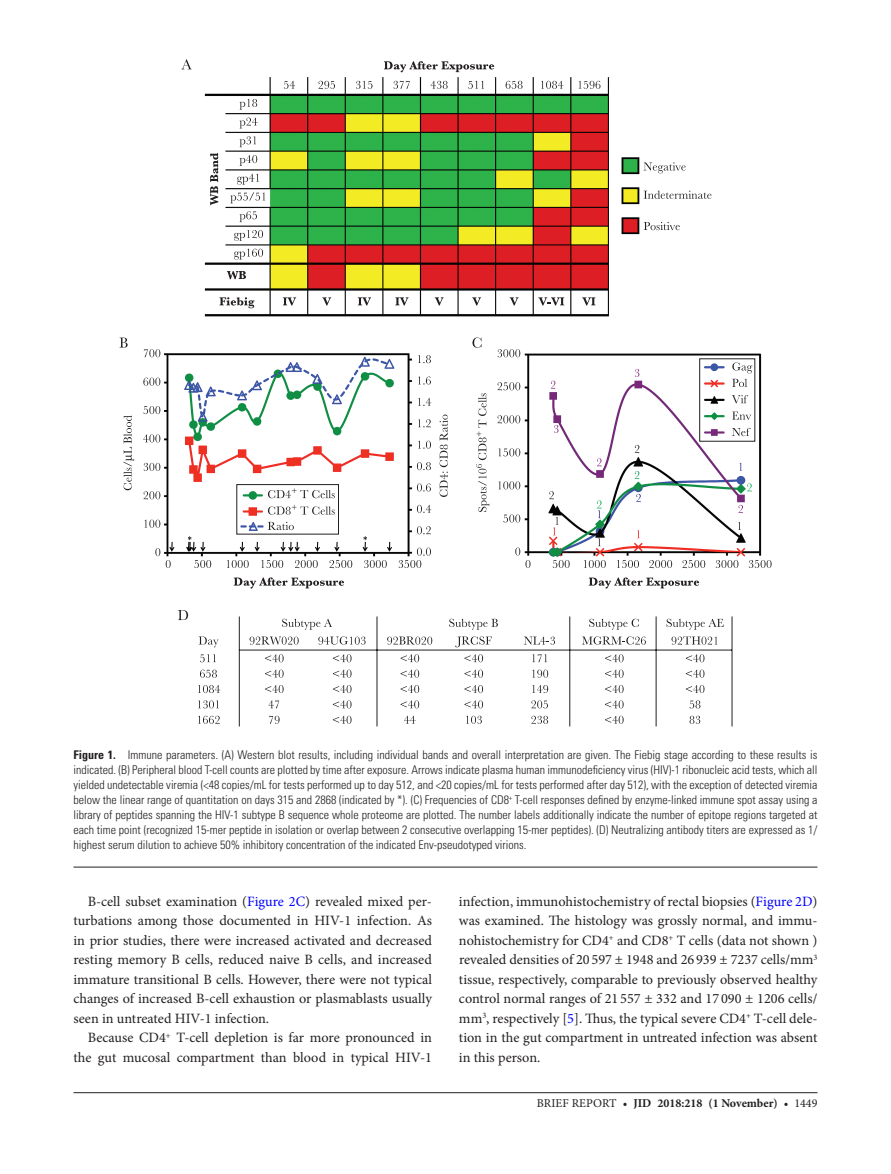
<style>
.page{position:relative;width:891px;height:1174px;background:#fff}
.page>*{position:absolute;margin:0;border:0;box-sizing:border-box;transform-origin:0 0}
.t1{font:14.25px/19.5px "Minion Pro";color:#231f20;text-align:justify}
.t2{font:300 condensed 12px/15px "Univers LT Std";color:#231f20;text-align:justify}
.t3{font:700 12px "Minion Pro";color:#231f20}
.s1{font-weight:700}
.s2{color:#00f}
.s3{font-weight:400}
</style>
<div class="page">
<hr style="left:74px;top:1092px;width:744px;height:1px;background:#231f20">
<hr style="left:74px;top:867px;width:744px;height:1px;background:#231f20">
<img style="left:164px;top:77px;width:597px;height:480px">
<svg style="left:240px;top:99px;width:17px;height:11px"></svg>
<svg style="left:240px;top:118px;width:17px;height:10px"></svg>
<svg style="left:240px;top:136px;width:16px;height:11px"></svg>
<svg style="left:240px;top:155px;width:17px;height:11px"></svg>
<svg style="left:237px;top:174px;width:22px;height:11px"></svg>
<svg style="left:230px;top:192px;width:35px;height:11px"></svg>
<svg style="left:210px;top:153px;width:8px;height:52px"></svg>
<svg style="left:240px;top:211px;width:17px;height:11px"></svg>
<svg style="left:234px;top:230px;width:29px;height:11px"></svg>
<svg style="left:234px;top:249px;width:29px;height:11px"></svg>
<svg style="left:144px;top:349px;width:16px;height:8px"></svg>
<svg style="left:143px;top:378px;width:17px;height:8px"></svg>
<svg style="left:124px;top:415px;width:10px;height:75px"></svg>
<svg style="left:143px;top:406px;width:17px;height:8px"></svg>
<svg style="left:143px;top:434px;width:17px;height:9px"></svg>
<svg style="left:144px;top:463px;width:16px;height:8px"></svg>
<svg style="left:144px;top:491px;width:16px;height:9px"></svg>
<svg style="left:498px;top:349px;width:22px;height:8px"></svg>
<svg style="left:418px;top:355px;width:13px;height:3px"></svg>
<svg style="left:227px;top:560px;width:9px;height:8px"></svg>
<svg style="left:194px;top:560px;width:17px;height:8px"></svg>
<svg style="left:166px;top:560px;width:5px;height:8px"></svg>
<svg style="left:145px;top:520px;width:15px;height:8px"></svg>
<svg style="left:155px;top:548px;width:5px;height:8px"></svg>
<svg style="left:227px;top:271px;width:19px;height:8px"></svg>
<svg style="left:219px;top:297px;width:36px;height:11px"></svg>
<svg style="left:283px;top:297px;width:13px;height:9px"></svg>
<svg style="left:358px;top:297px;width:13px;height:9px"></svg>
<svg style="left:322px;top:297px;width:9px;height:9px"></svg>
<svg style="left:395px;top:297px;width:14px;height:9px"></svg>
<svg style="left:435px;top:297px;width:9px;height:9px"></svg>
<svg style="left:472px;top:297px;width:9px;height:9px"></svg>
<svg style="left:510px;top:297px;width:9px;height:9px"></svg>
<svg style="left:538px;top:297px;width:26px;height:9px"></svg>
<svg style="left:582px;top:297px;width:13px;height:9px"></svg>
<svg style="left:284px;top:81px;width:11px;height:8px"></svg>
<svg style="left:356px;top:81px;width:16px;height:8px"></svg>
<svg style="left:318px;top:81px;width:17px;height:8px"></svg>
<svg style="left:393px;top:81px;width:17px;height:8px"></svg>
<svg style="left:431px;top:81px;width:17px;height:8px"></svg>
<svg style="left:182px;top:59px;width:10px;height:10px"></svg>
<svg style="left:119px;top:337px;width:9px;height:11px"></svg>
<svg style="left:178px;top:610px;width:10px;height:10px"></svg>
<svg style="left:472px;top:337px;width:9px;height:11px"></svg>
<svg style="left:384px;top:61px;width:110px;height:11px"></svg>
<svg style="left:234px;top:577px;width:2px;height:9px"></svg>
<svg style="left:756px;top:560px;width:16px;height:8px"></svg>
<svg style="left:199px;top:636px;width:20px;height:11px"></svg>
<svg style="left:200px;top:654px;width:16px;height:8px"></svg>
<svg style="left:200px;top:670px;width:17px;height:8px"></svg>
<svg style="left:198px;top:685px;width:22px;height:8px"></svg>
<svg style="left:198px;top:700px;width:20px;height:8px"></svg>
<svg style="left:198px;top:716px;width:22px;height:8px"></svg>
<svg style="left:468px;top:81px;width:16px;height:8px"></svg>
<svg style="left:506px;top:81px;width:17px;height:8px"></svg>
<svg style="left:541px;top:81px;width:22px;height:8px"></svg>
<svg style="left:579px;top:81px;width:22px;height:8px"></svg>
<svg style="left:644px;top:162px;width:42px;height:11px"></svg>
<svg style="left:644px;top:191px;width:68px;height:8px"></svg>
<svg style="left:644px;top:222px;width:36px;height:8px"></svg>
<svg style="left:236px;top:358px;width:520px;height:368px"></svg>
<p class="t2" style="left:73px;top:748px;width:746px"><span class="s1">Figure 1.</span> Immune parameters. (A) Western blot results, including individual bands and overall interpretation are given. The Fiebig stage according to these results is indicated. (B) Peripheral blood T-cell counts are plotted by time after exposure. Arrows indicate plasma human immunodeficiency virus (HIV)-1 ribonucleic acid tests, which all yielded undetectable viremia (&lt;48 copies/mL for tests performed up to day 512, and &lt;20 copies/mL for tests performed after day 512), with the exception of detected viremia below the linear range of quantitation on days 315 and 2868 (indicated by *). (C) Frequencies of CD8<sup>+</sup> T-cell responses defined by enzyme-linked immune spot assay using a library of peptides spanning the HIV-1 subtype B sequence whole proteome are plotted. The number labels additionally indicate the number of epitope regions targeted at each time point (recognized 15-mer peptide in isolation or overlap between 2 consecutive overlapping 15-mer peptides). (D) Neutralizing antibody titers are expressed as 1/ highest serum dilution to achieve 50% inhibitory concentration of the indicated Env-pseudotyped virions.</p>
<p class="t1" style="left:74px;top:892px;width:360px;text-indent:14px">B-cell subset examination (<span class="s2">Figure 2C</span>) revealed mixed per&shy;turbations among those documented in HIV-1 infection. As in prior studies, there were increased activated and decreased resting memory B cells, reduced naive B cells, and increased immature transitional B cells. However, there were not typical changes of increased B-cell exhaustion or plasmablasts usually seen in untreated HIV-1 infection.</p>
<p class="t1" style="left:73px;top:1028px;width:360px;text-align:right">Because CD4<sup>+</sup> T-cell depletion is far more pronounced in the gut mucosal compartment than blood in typical HIV-1</p>
<p class="t1" style="left:459px;top:892px;width:360px">infection, immunohistochemistry of rectal biopsies (<span class="s2">Figure 2D</span>) was examined. The histology was grossly normal, and immu&shy;nohistochemistry for CD4<sup>+</sup> and CD8<sup>+</sup> T cells (data not shown ) revealed densities of 20 597 ± 1948 and 26 939 ± 7237 cells/mm<sup>3 </sup>tissue, respectively, comparable to previously observed healthy control normal ranges of 21 557 ± 332 and 17 090 ± 1206 cells/ mm<sup>3</sup>, respectively [<span class="s2">5</span>]. Thus, the typical severe CD4<sup>+</sup> T-cell dele&shy;tion in the gut compartment in untreated infection was absent in this person.</p>
<p class="t3" style="left:537px;top:1094px;width:282px"><span class="s3">BRIEF REPORT •</span> JID 2018:218 (1 November) <span class="s3">• 1449</span></p>
</div>
